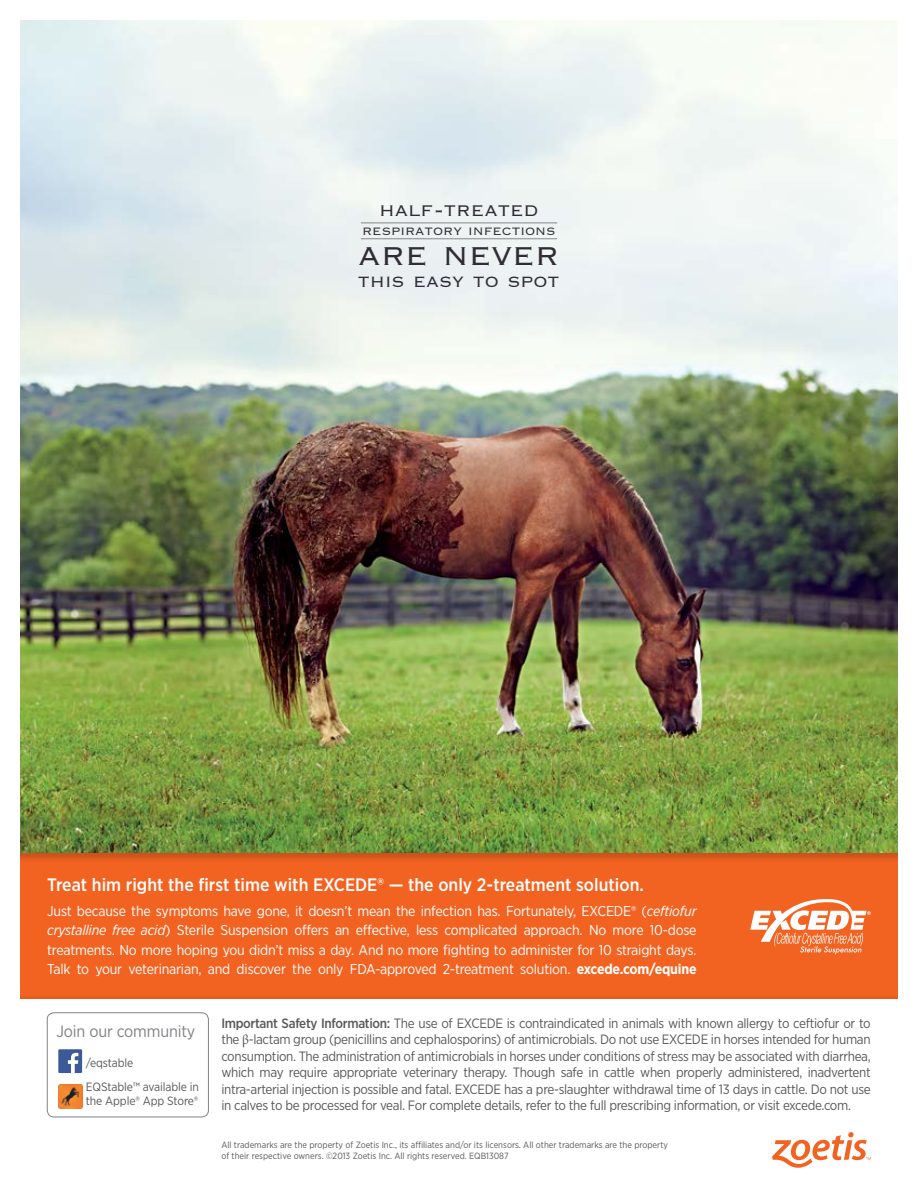
<style>
.page{position:relative;width:918px;height:1188px;background:#fff}
.page>*{position:absolute;margin:0;border:0;box-sizing:border-box;transform-origin:0 0}
.t1{font:300 33.9px "Copperplate";color:#302b34}
.t2{font:300 20.25px "Copperplate";color:#302b34}
.t3{font:300 19.5px "Copperplate";color:#302b34}
.t4{font:500 18px "Gotham Narrow";color:#fff}
.t5{font:16.5px "Gotham Narrow";letter-spacing:-.01em;color:#808285}
.t6{font:14.25px/19.5px "Gotham Narrow";letter-spacing:-.015em;color:#fff;text-align:justify}
.t7{font:300 14.1px "Copperplate";color:#302b34}
.t8{font:13.5px/16.5px "Gotham Narrow";letter-spacing:-.025em;color:#58595b;text-align:justify}
.t9{font:12px/24.3px "Gotham Narrow";letter-spacing:-.01em;color:#58595b}
.t10{font:9px/10.5px "Gotham Narrow";color:#58595b}
.s1{font-size:25.65px}
.s2{font-style:italic}
.s3{font-weight:700}
.s4{font-weight:500}
.s5{font-family:"Minion Pro"}
</style>
<div class="page">
<div style="left:47px;top:1012px;width:162px;height:105px;border:1px solid #808285;border-radius:7px"></div>
<div style="left:20px;top:850px;width:878px;height:149px;background:#f26322"></div>
<svg style="left:772px;top:1132px;width:99px;height:36px"></svg>
<svg style="left:750px;top:899px;width:121px;height:55px"></svg>
<div style="left:58px;top:1049px;width:24px;height:24px;background:#3c5a99"></div>
<svg style="left:68px;top:1053px;width:10px;height:20px"></svg>
<img style="left:58px;top:1085px;width:24px;height:24px">
<img style="left:20px;top:20px;width:878px;height:833px">
<hr style="left:361px;top:222px;width:196px;height:1px;background:#302b34">
<hr style="left:361px;top:238px;width:196px;height:1px;background:#302b34">
<h2 class="t2" style="left:379px;top:197px;width:161px">HALF<span class="s1">-</span>TREATED</h2>
<p class="t7" style="left:362px;top:222px;width:195px">RESPIRATORY INFECTIONS</p>
<h1 class="t1" style="left:358px;top:234px;width:203px">ARE NEVER</h1>
<h3 class="t3" style="left:358px;top:269px;width:203px">THIS EASY TO SPOT</h3>
<h3 class="t4" style="left:47px;top:874px;width:598px">Treat him right the first time with EXCEDE® — the only 2-treatment solution.</h3>
<p class="t6" style="left:47px;top:901px;width:651px">Just because the symptoms have gone, it doesn’t mean the infection has. Fortunately, EXCEDE® (<span class="s2">ceftiofur crystalline free acid</span>) Sterile Suspension offers an effective, less complicated approach. No more 10-dose treatments. No more hoping you didn’t miss a day. And no more fighting to administer for 10 straight days.<br>Talk to your veterinarian, and discover the only FDA-approved 2-treatment solution. <span class="s3">excede.com/equine</span></p>
<p class="t5" style="left:56px;top:1021px;width:140px">Join our community</p>
<p class="t9" style="left:86px;top:1050px;width:115px">/eqstable<br>EQStable™ available in</p>
<p class="t9" style="left:86px;top:1088px;width:114px">the Apple® App Store®</p>
<p class="t8" style="left:221px;top:1015px;width:651px"><span class="s4">Important Safety Information:</span> The use of EXCEDE is contraindicated in animals with known allergy to ceftiofur or to the <span class="s5">β</span>-lactam group (penicillins and cephalosporins) of antimicrobials. Do not use EXCEDE in horses intended for human consumption. The administration of antimicrobials in horses under conditions of stress may be associated with diarrhea, which may require appropriate veterinary therapy. Though safe in cattle when properly administered, inadvertent intra-arterial injection is possible and fatal. EXCEDE has a pre-slaughter withdrawal time of 13 days in cattle. Do not use in calves to be processed for veal. For complete details, refer to the full prescribing information, or visit excede.com.</p>
<p class="t10" style="left:221px;top:1140px;width:448px">All trademarks are the property of Zoetis Inc., its affiliates and/or its licensors. All other trademarks are the property of their respective owners. ©2013 Zoetis Inc. All rights reserved. EQB13087</p>
</div>
